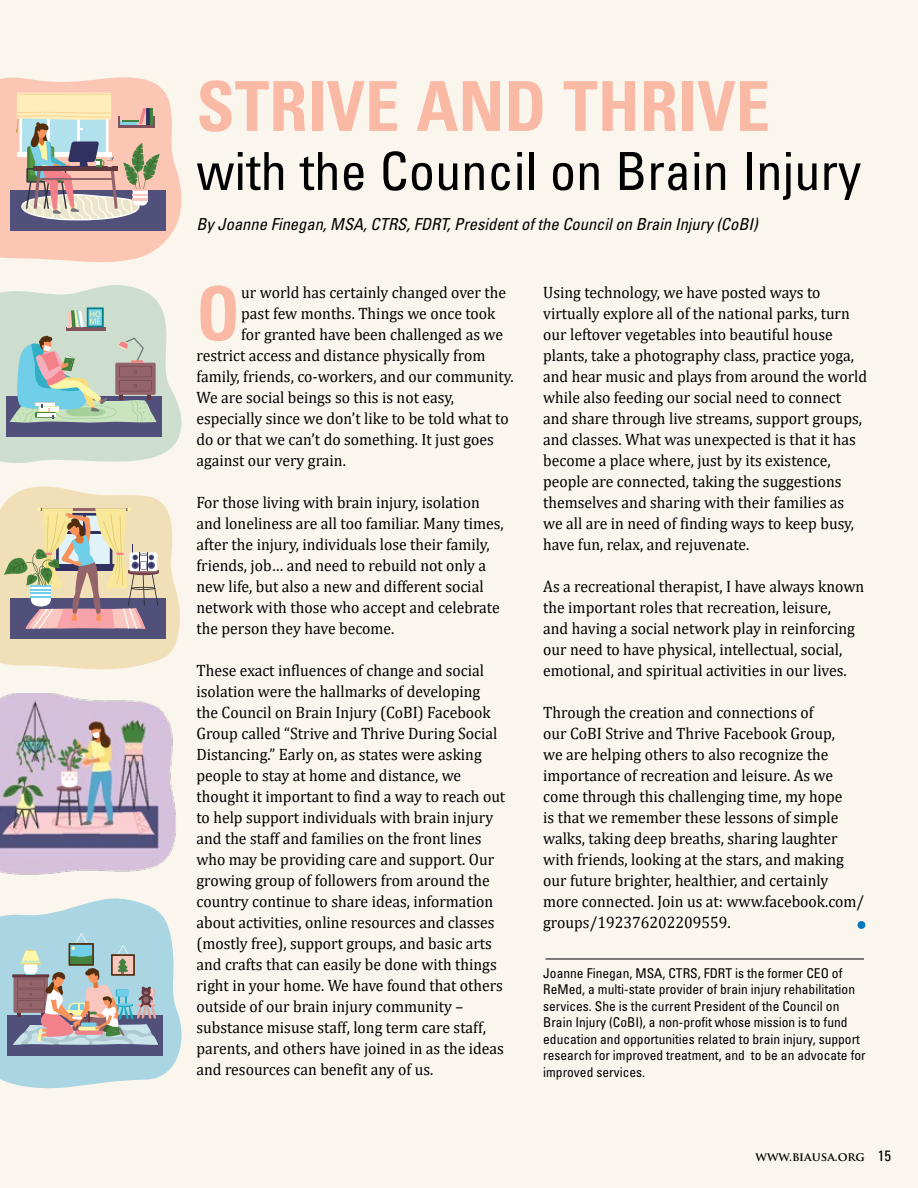
<style>
.page{position:relative;width:918px;height:1188px;background:#fbf6ed}
.page>*{position:absolute;margin:0;border:0;box-sizing:border-box;transform-origin:0 0}
.t1{font:700 condensed 74.7px "Univers LT Std";color:#fab9a5;scale:.95 1}
.t2{font:700 condensed 68.85px "Univers LT Std";color:#fab9a5}
.t3{font:condensed 52.5px "Univers LT Std";color:#000}
.t4{font:16.5px/21px "Cambria";color:#000;scale:.95 1}
.t5{font:italic condensed 16.5px "Univers LT Std";color:#000}
.t6{font:condensed 13.5px/16.5px "Univers LT Std";color:#000}
.t7{font:700 12px "Trajan Pro";color:#000}
.s1{font-family:"Univers LT Std";font-weight:400;font-stretch:condensed;font-size:15px}
</style>
<div class="page">
<svg style="left:0;top:898px;width:182px;height:191px"></svg>
<svg style="left:0;top:486px;width:180px;height:184px"></svg>
<svg style="left:0;top:77px;width:182px;height:186px"></svg>
<svg style="left:0;top:285px;width:182px;height:178px"></svg>
<div style="left:858px;top:921px;width:7px;height:8px;background:#0076bd;border-radius:50%"></div>
<img style="left:0;top:693px;width:176px;height:182px">
<svg style="left:93px;top:731px;width:6px;height:7px"></svg>
<hr style="left:545px;top:959px;width:319px;height:1px;background:#000">
<h2 class="t2" style="left:196px;top:64px;width:575px">STRIVE AND THRIVE</h2>
<h3 class="t3" style="left:196px;top:138px;width:666px">with the Council on Brain Injury</h3>
<p class="t5" style="left:196px;top:214px;width:563px">By Joanne Finegan, MSA, CTRS, FDRT, President of the Council on Brain Injury (CoBI)</p>
<h1 class="t1" style="left:196px;top:268px;width:47px">O</h1>
<p class="t4" style="left:241px;top:282px;width:280px">ur world has certainly changed over the</p>
<p class="t4" style="left:241px;top:303px;width:269px">past few months. Things we once took</p>
<p class="t4" style="left:241px;top:324px;width:277px">for granted have been challenged as we</p>
<p class="t4" style="left:196px;top:345px;width:306px">restrict access and distance physically from</p>
<p class="t4" style="left:196px;top:366px;width:335px">family, friends, co-workers, and our community.</p>
<p class="t4" style="left:196px;top:387px;width:273px">We are social beings so this is not easy,</p>
<p class="t4" style="left:196px;top:408px;width:330px">especially since we don’t like to be told what to</p>
<p class="t4" style="left:196px;top:429px;width:315px">do or that we can’t do something. It just goes</p>
<p class="t4" style="left:196px;top:450px;width:159px">against our very grain.</p>
<p class="t4" style="left:196px;top:492px;width:325px">For those living with brain injury, isolation and loneliness are all too familiar. Many times, after the injury, individuals lose their family, friends, job… and need to rebuild not only a new life, but also a new and different social network with those who accept and celebrate the person they have become.</p>
<p class="t4" style="left:196px;top:660px;width:327px">These exact influences of change and social isolation were the hallmarks of developing the Council on Brain Injury (CoBI) Facebook Group called “Strive and Thrive During Social Distancing.” Early on, as states were asking people to stay at home and distance, we thought it important to find a way to reach out to help support individuals with brain injury and the staff and families on the front lines who may be providing care and support. Our growing group of followers from around the country continue to share ideas, information about activities, online resources and classes (mostly free), support groups, and basic arts and crafts that can easily be done with things right in your home. We have found that others outside of our brain injury community – substance misuse staff, long term care staff, parents, and others have joined in as the ideas and resources can benefit any of us.</p>
<p class="t4" style="left:543px;top:282px;width:343px">Using technology, we have posted ways to virtually explore all of the national parks, turn our leftover vegetables into beautiful house plants, take a photography class, practice yoga, and hear music and plays from around the world while also feeding our social need to connect and share through live streams, support groups, and classes. What was unexpected is that it has become a place where, just by its existence, people are connected, taking the suggestions themselves and sharing with their families as we all are in need of finding ways to keep busy, have fun, relax, and rejuvenate.</p>
<p class="t4" style="left:543px;top:576px;width:339px">As a recreational therapist, I have always known the important roles that recreation, leisure,<br>and having a social network play in reinforcing our need to have physical, intellectual, social, emotional, and spiritual activities in our lives.</p>
<p class="t4" style="left:543px;top:702px;width:339px">Through the creation and connections of<br>our CoBI Strive and Thrive Facebook Group,<br>we are helping others to also recognize the importance of recreation and leisure. As we come through this challenging time, my hope<br>is that we remember these lessons of simple walks, taking deep breaths, sharing laughter with friends, looking at the stars, and making our future brighter, healthier, and certainly more connected. Join us at: www.facebook.com/ groups/192376202209559.</p>
<p class="t6" style="left:543px;top:965px;width:324px">Joanne Finegan, MSA, CTRS, FDRT is the former CEO of ReMed, a multi-state provider of brain injury rehabilitation services. She is the current President of the Council on Brain Injury (CoBI), a non-profit whose mission is to fund education and opportunities related to brain injury, support research for improved treatment, and to be an advocate for improved services.</p>
<p class="t7" style="left:756px;top:1149px;width:137px">WWW.BIAUSA.ORG <span class="s1">15</span></p>
</div>
